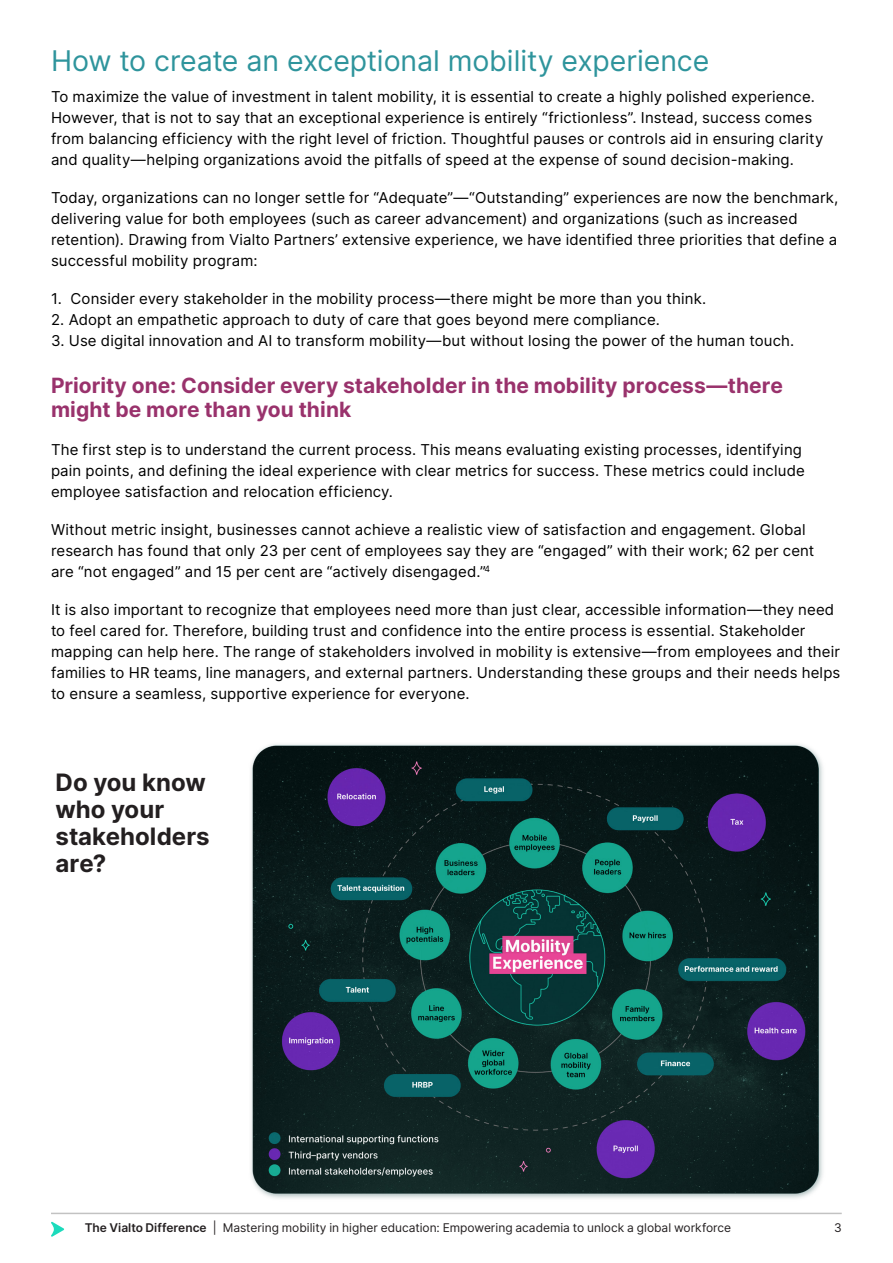
<style>
.page{position:relative;width:893px;height:1263px;background:#fff}
.page>*{position:absolute;margin:0;border:0;box-sizing:border-box;transform-origin:0 0}
.BodyCopy_10_14pt{font:28.5px "Inter";letter-spacing:-.005em;color:#2e949c}
.BodyCopy_10_14pt-2{font:700 24px/27px "Inter";color:#231f20}
.BodyCopy_10_14pt-3{font:700 21px/24px "Inter";letter-spacing:.005em;color:#99326c}
.BodyCopy_10_14pt-4{font:15px/21px "Inter";letter-spacing:.01em;color:#000}
.t1{font:12px "Inter";color:#231f20}
.s1{font-weight:600}
</style>
<div class="page">
<svg style="left:51px;top:1222px;width:13px;height:15px"></svg>
<hr style="left:51px;top:1213px;width:791px;height:1px;background:#c2c2c2">
<img style="left:251px;top:744px;width:572px;height:455px">
<p class="BodyCopy_10_14pt" style="left:51px;top:40px;width:660px">How to create an exceptional mobility experience</p>
<p class="BodyCopy_10_14pt-4" style="left:51px;top:86px;width:774px">To maximize the value of investment in talent mobility, it is essential to create a highly polished experience.<br>However, that is not to say that an exceptional experience is entirely “frictionless”. Instead, success comes from balancing efficiency with the right level of friction. Thoughtful pauses or controls aid in ensuring clarity and quality—helping organizations avoid the pitfalls of speed at the expense of sound decision-making.</p>
<p class="BodyCopy_10_14pt-4" style="left:51px;top:187px;width:789px">Today, organizations can no longer settle for “Adequate”—“Outstanding” experiences are now the benchmark, delivering value for both employees (such as career advancement) and organizations (such as increased retention). Drawing from Vialto Partners’ extensive experience, we have identified three priorities that define a successful mobility program:</p>
<p class="BodyCopy_10_14pt-4" style="left:51px;top:288px;width:657px">1. Consider every stakeholder in the mobility process—there might be more than you think.</p>
<p class="BodyCopy_10_14pt-4" style="left:51px;top:309px;width:610px">2. Adopt an empathetic approach to duty of care that goes beyond mere compliance.</p>
<p class="BodyCopy_10_14pt-4" style="left:51px;top:330px;width:745px">3. Use digital innovation and AI to transform mobility—but without losing the power of the human touch.</p>
<p class="BodyCopy_10_14pt-3" style="left:51px;top:373px;width:733px">Priority one: Consider every stakeholder in the mobility process—there might be more than you think</p>
<p class="BodyCopy_10_14pt-4" style="left:51px;top:439px;width:755px">The first step is to understand the current process. This means evaluating existing processes, identifying pain points, and defining the ideal experience with clear metrics for success. These metrics could include employee satisfaction and relocation efficiency.</p>
<p class="BodyCopy_10_14pt-4" style="left:51px;top:519px;width:765px">Without metric insight, businesses cannot achieve a realistic view of satisfaction and engagement. Global research has found that only 23 per cent of employees say they are “engaged” with their work; 62 per cent are “not engaged” and 15 per cent are “actively disengaged.”<sup>4</sup></p>
<p class="BodyCopy_10_14pt-4" style="left:51px;top:599px;width:791px">It is also important to recognize that employees need more than just clear, accessible information—they need to feel cared for. Therefore, building trust and confidence into the entire process is essential. Stakeholder mapping can help here. The range of stakeholders involved in mobility is extensive—from employees and their families to HR teams, line managers, and external partners. Understanding these groups and their needs helps to ensure a seamless, supportive experience for everyone.</p>
<p class="BodyCopy_10_14pt-2" style="left:56px;top:768px;width:156px">Do you know who your stakeholders are?</p>
<p class="t1" style="left:85px;top:1219px;width:648px"><span class="s1">The Vialto Difference</span> | Mastering mobility in higher education: Empowering academia to unlock a global workforce</p>
<p class="t1" style="left:834px;top:1219px;width:9px">3</p>
</div>
